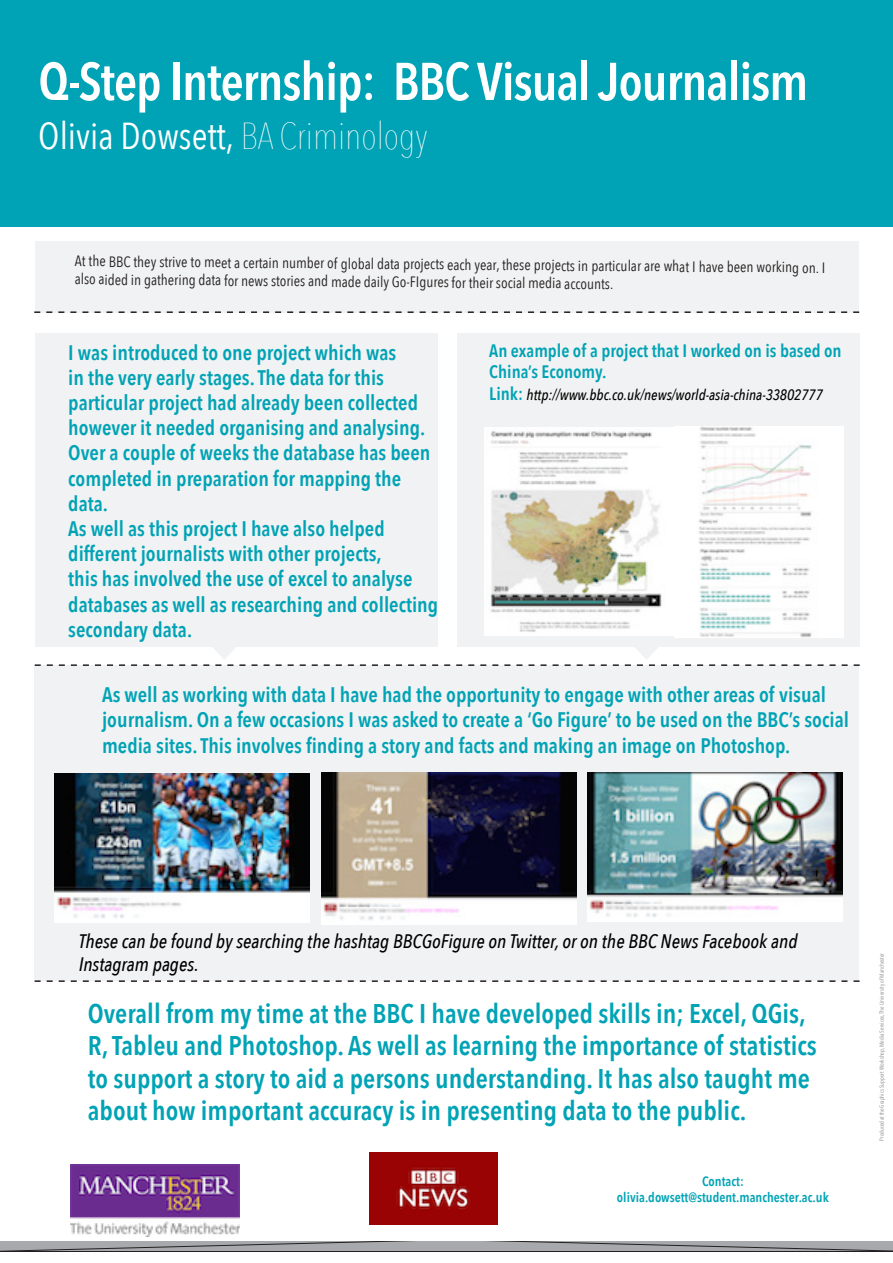
<style>
.page{position:relative;width:893px;height:1263px;background:#fff}
.page>*{position:absolute;margin:0;border:0;box-sizing:border-box;transform-origin:0 0}
.t1{font:600 52.5px "Avenir Next Condensed";letter-spacing:-.02em;color:#fff}
.t2{font:37.5px "Avenir Next Condensed";color:#fff}
.Headline{font:600 27px/32.4px "Avenir Next Condensed";color:#00a3b5}
.Headline-2{font:600 21px/25.2px "Avenir Next Condensed";color:#00a3b5}
.Headline-3{font:italic 500 19.5px/23.4px "Avenir Next Condensed";color:#000}
.Headline-4{font:600 18px/21.6px "Avenir Next Condensed";color:#00a3b5}
.Body_text{font:15px/18.9px "Avenir Next Condensed";color:#231f20}
.Headline-5{font:italic 500 15px "Avenir Next Condensed";color:#000}
.t3{font:600 13.5px "Avenir Next Condensed";color:#00a3b5}
.Body_text-2{font:6px "Avenir Next Condensed";color:#8a8c8f}
.s1{font-weight:200}
.s2{font-weight:600;font-style:normal;font-size:18px;color:#00a3b5}
</style>
<div class="page">
<div style="left:34px;top:665px;width:825px;height:316px;background:#f1f2f3"></div>
<div style="left:35px;top:334px;width:402px;height:313px;background:#f1f2f3"></div>
<div style="left:457px;top:334px;width:403px;height:313px;background:#f1f2f3"></div>
<div style="left:35px;top:242px;width:823px;height:71px;background:#f1f2f3"></div>
<svg style="left:34px;top:311px;width:825px;height:2px"></svg>
<svg style="left:35px;top:646px;width:825px;height:20px"></svg>
<svg style="left:35px;top:980px;width:824px;height:2px"></svg>
<div style="left:0;top:0;width:893px;height:226px;background:#00a3b5"></div>
<svg style="left:1px;top:1241px;width:892px;height:11px;background:#919195"></svg>
<img style="left:674px;top:426px;width:169px;height:212px">
<img style="left:485px;top:427px;width:193px;height:209px">
<img style="left:370px;top:1152px;width:127px;height:72px">
<img style="left:54px;top:774px;width:255px;height:148px">
<img style="left:588px;top:773px;width:255px;height:148px">
<img style="left:321px;top:773px;width:255px;height:151px">
<img style="left:70px;top:1164px;width:170px;height:72px">
<p class="t1" style="left:38px;top:36px;width:771px">Q-Step Internship: BBC Visual Journalism</p>
<p class="t2" style="left:38px;top:104px;width:391px">Olivia Dowsett, <span class="s1">BA Criminology</span></p>
<p class="Body_text" style="left:75px;top:248px;width:752px;rotate:1deg">At the BBC they strive to meet a certain number of global data projects each year, these projects in particular are what I have been working on. I also aided in gathering data for news stories and made daily Go-FIgures for their social media accounts.</p>
<p class="Headline-2" style="left:68px;top:339px;width:364px">I was introduced to one project which was<br>in the very early stages. The data for this particular project had already been collected however it needed organising and analysing.<br>Over a couple of weeks the database has been completed in preparation for mapping the data.</p>
<p class="Headline-2" style="left:68px;top:515px;width:371px">As well as this project I have also helped different journalists with other projects,<br>this has involved the use of excel to analyse databases as well as researching and collecting secondary data.</p>
<p class="Headline-4" style="left:489px;top:339px;width:354px">An example of a project that I worked on is based on<br>China’s Economy.</p>
<p class="Headline-5" style="left:489px;top:385px;width:335px"><span class="s2">Link:</span> http://www.bbc.co.uk/news/world-asia-china-33802777</p>
<p class="Headline-2" style="left:102px;top:681px;width:748px">As well as working with data I have had the opportunity to engage with other areas of visual journalism. On a few occasions I was asked to create a ‘Go Figure’ to be used on the BBC’s social media sites. This involves finding a story and facts and making an image on Photoshop.</p>
<p class="Headline-3" style="left:79px;top:929px;width:720px">These can be found by searching the hashtag BBCGoFigure on Twitter, or on the BBC News Facebook and<br>Instagram pages.</p>
<p class="Headline" style="left:88px;top:996px;width:730px">Overall from my time at the BBC I have developed skills in; Excel, QGis, R, Tableu and Photoshop. As well as learning the importance of statistics to support a story to aid a persons understanding. It has also taught me about how important accuracy is in presenting data to the public.</p>
<p class="t3" style="left:702px;top:1170px;width:43px">Contact:</p>
<p class="t3" style="left:617px;top:1186px;width:213px">olivia.dowsett@student.manchester.ac.uk</p>
<p class="Body_text-2" style="left:876px;top:1141px;width:189px;rotate:-90deg">Produced at the Graphics Support Workshop, Media Services, The University of Manchester</p>
</div>
